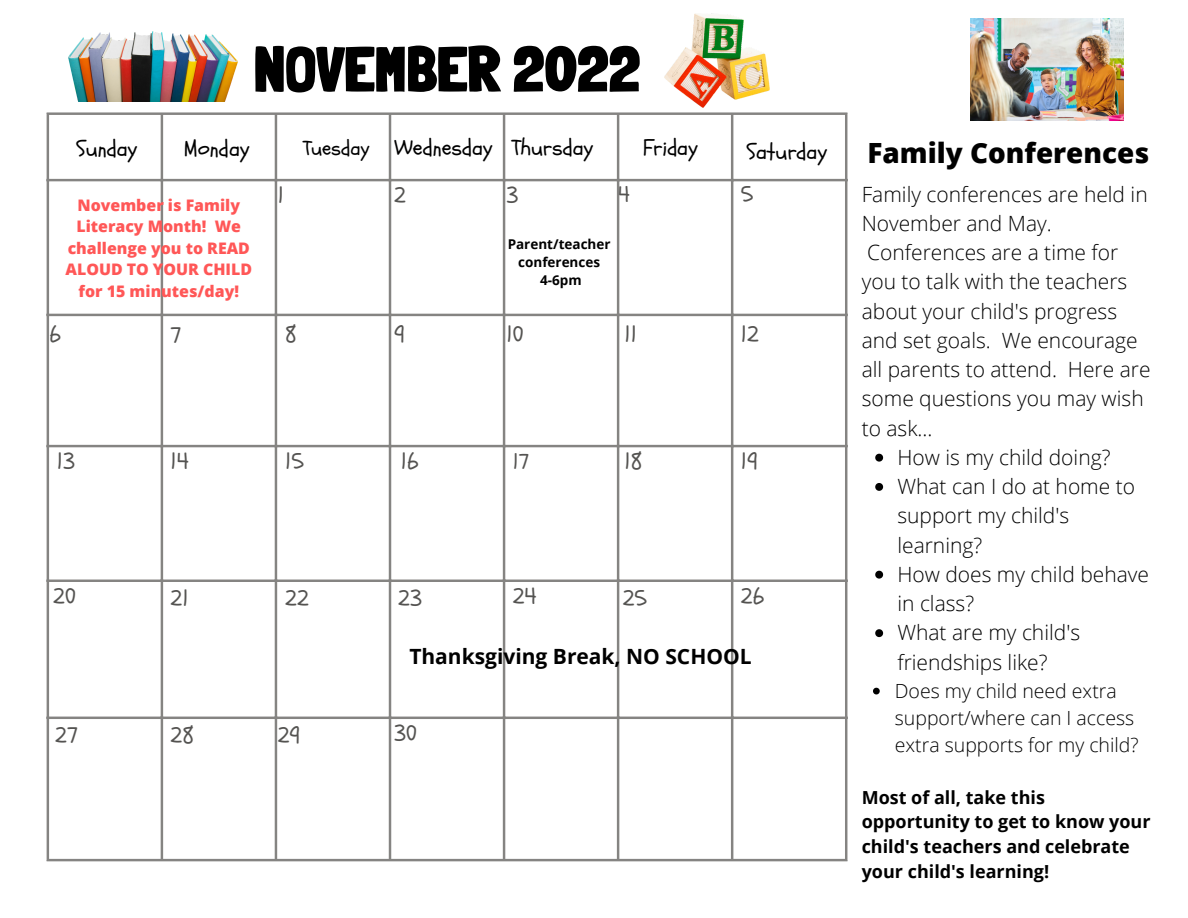
<style>
.page{position:relative;width:1188px;height:918px;background:#fff}
.page>*{position:absolute;margin:0;border:0;box-sizing:border-box;transform-origin:0 0}
.t1{font:900 63.45px "Londrina Solid";color:#000}
.t2{font:800 27.9px "Open Sans";color:#000}
.t3{font:23.1px "Schoolbell";color:#545351}
.t4{font:22.5px "Schoolbell";color:#545351}
.t5{font:22.35px "Schoolbell";color:#000}
.t6{font:22.2px "Schoolbell";color:#000}
.t7{font:22.05px "Schoolbell";color:#545351}
.t8{font:300 21px/29.2px "Open Sans";color:#000}
.t9{font:700 21px "Open Sans";color:#000}
.t10{font:300 19.5px/27px "Open Sans";color:#000}
.t11{font:700 18px/24.8px "Open Sans";color:#000}
.t12{font:800 15.9px/21.3px "Open Sans";color:#ff5757;text-align:center}
.t13{font:700 13.5px/18px "Open Sans";color:#000;text-align:center}
.s1{font-size:20.85px}
</style>
<div class="page">
<hr style="left:47px;top:115px;width:2px;height:744px;background:#858482">
<hr style="left:161px;top:115px;width:2px;height:744px;background:#858482">
<hr style="left:275px;top:115px;width:2px;height:744px;background:#858482">
<hr style="left:389px;top:115px;width:2px;height:744px;background:#858482">
<hr style="left:503px;top:115px;width:2px;height:744px;background:#858482">
<hr style="left:617px;top:115px;width:2px;height:744px;background:#858482">
<hr style="left:731px;top:115px;width:2px;height:744px;background:#858482">
<hr style="left:845px;top:115px;width:2px;height:744px;background:#858482">
<hr style="left:47px;top:112px;width:800px;height:3px;background:#858482">
<hr style="left:47px;top:179px;width:800px;height:2px;background:#858482">
<hr style="left:47px;top:314px;width:800px;height:2px;background:#858482">
<hr style="left:47px;top:445px;width:800px;height:2px;background:#858482">
<hr style="left:47px;top:580px;width:800px;height:2px;background:#858482">
<hr style="left:47px;top:717px;width:800px;height:2px;background:#858482">
<hr style="left:47px;top:859px;width:800px;height:2px;background:#858482">
<img style="left:971px;top:18px;width:153px;height:103px">
<img style="left:69px;top:31px;width:168px;height:70px">
<img style="left:664px;top:13px;width:105px;height:95px">
<svg style="left:875px;top:454px;width:8px;height:8px"></svg>
<svg style="left:875px;top:483px;width:8px;height:8px"></svg>
<svg style="left:875px;top:571px;width:8px;height:8px"></svg>
<svg style="left:875px;top:629px;width:8px;height:8px"></svg>
<svg style="left:873px;top:688px;width:7px;height:6px"></svg>
<h1 class="t1" style="left:254px;top:31px;width:388px">NOVEMBER 2022</h1>
<p class="t5" style="left:77px;top:134px;width:62px">Sunday</p>
<p class="t5" style="left:184px;top:134px;width:67px">Monday</p>
<p class="t6" style="left:303px;top:133px;width:292px"><span class="s1">Tuesday</span> Wednesday Thursday</p>
<p class="t6" style="left:643px;top:133px;width:56px">Friday</p>
<p class="t3" style="left:278px;top:180px;width:8px">1</p>
<p class="t3" style="left:394px;top:180px;width:13px">2</p>
<p class="t3" style="left:506px;top:180px;width:14px">3</p>
<p class="t4" style="left:618px;top:180px;width:13px">4</p>
<p class="t12" style="left:66px;top:194px;width:188px">November is Family<br>Literacy Month! We challenge you to READ<br>ALOUD TO YOUR CHILD for 15 minutes/day!</p>
<p class="t13" style="left:508px;top:235px;width:104px">Parent/teacher conferences<br>4-6pm</p>
<p class="t6" style="left:747px;top:137px;width:82px">Saturday</p>
<p class="t3" style="left:741px;top:179px;width:14px">5</p>
<p class="t3" style="left:50px;top:319px;width:13px">6</p>
<p class="t3" style="left:171px;top:320px;width:13px">7</p>
<p class="t3" style="left:285px;top:319px;width:13px">8</p>
<p class="t3" style="left:394px;top:319px;width:12px">9</p>
<p class="t3" style="left:506px;top:319px;width:19px">10</p>
<p class="t3" style="left:624px;top:319px;width:14px">11</p>
<p class="t3" style="left:741px;top:319px;width:20px">12</p>
<p class="t3" style="left:57px;top:446px;width:20px">13</p>
<p class="t3" style="left:171px;top:446px;width:20px">14</p>
<p class="t3" style="left:285px;top:446px;width:20px">15</p>
<p class="t3" style="left:401px;top:446px;width:19px">16</p>
<p class="t7" style="left:513px;top:448px;width:18px">17</p>
<p class="t3" style="left:624px;top:446px;width:19px">18</p>
<p class="t3" style="left:741px;top:446px;width:19px">19</p>
<p class="t3" style="left:53px;top:581px;width:24px">20</p>
<p class="t3" style="left:171px;top:583px;width:20px">21</p>
<p class="t3" style="left:285px;top:583px;width:25px">22</p>
<p class="t3" style="left:398px;top:583px;width:25px">23</p>
<p class="t3" style="left:513px;top:581px;width:25px">24</p>
<p class="t3" style="left:623px;top:583px;width:26px">25</p>
<p class="t3" style="left:741px;top:581px;width:25px">26</p>
<p class="t9" style="left:409px;top:641px;width:344px">Thanksgiving Break, NO SCHOOL</p>
<p class="t3" style="left:55px;top:720px;width:24px">27</p>
<p class="t3" style="left:171px;top:720px;width:25px">28</p>
<p class="t3" style="left:278px;top:720px;width:24px">29</p>
<p class="t3" style="left:394px;top:718px;width:24px">30</p>
<h2 class="t2" style="left:868px;top:133px;width:283px">Family Conferences</h2>
<p class="t8" style="left:862px;top:179px;width:290px">Family conferences are held in<br>November and May.<br>Conferences are a time for you to talk with the teachers about your child's progress and set goals. We encourage all parents to attend. Here are some questions you may wish to ask...</p>
<p class="t8" style="left:897px;top:442px;width:253px">How is my child doing?<br>What can I do at home to support my child's learning?<br>How does my child behave in class?<br>What are my child's friendships like?</p>
<p class="t10" style="left:895px;top:677px;width:245px">Does my child need extra support/where can I access extra supports for my child?</p>
<p class="t11" style="left:862px;top:784px;width:290px">Most of all, take this opportunity to get to know your child's teachers and celebrate your child's learning!</p>
</div>
